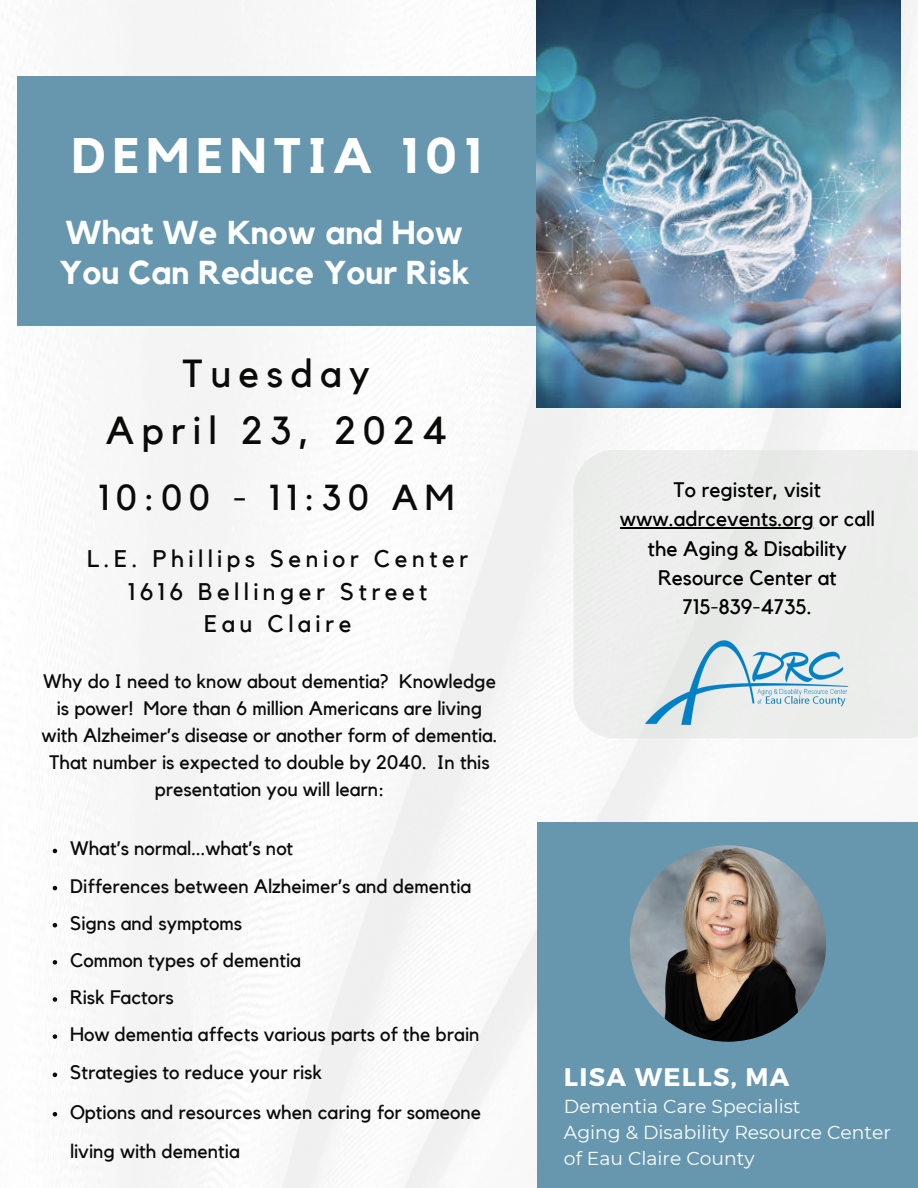
<style>
.page{position:relative;width:918px;height:1188px;background:#fff}
.page>*{position:absolute;margin:0;border:0;box-sizing:border-box;transform-origin:0 0}
.t1{font:700 49.8px "Kollektif";letter-spacing:.14em;color:#fff}
.t2{font:39px/57.3px "Kollektif";letter-spacing:.185em;color:#0a0a09;text-align:center}
.t3{font:36px "Kollektif";letter-spacing:.185em;color:#0a0a09}
.t4{font:700 33px/40.5px "Kollektif";color:#fff}
.t5{font:700 25.35px "Montserrat";letter-spacing:.055em;color:#fff}
.t6{font:24px/32.7px "Kollektif";letter-spacing:.185em;color:#0a0a09;text-align:center}
.t7{font:21px/29.2px "Kollektif";color:#000;text-align:center}
.t8{font:19.5px/27px "Kollektif";color:#0a0a09;text-align:center}
.t9{font:18.75px/25.8px "Montserrat";color:#fff}
</style>
<div class="page">
<img style="left:17px;top:0;width:901px;height:1188px">
<div style="left:18px;top:77px;width:599px;height:249px;background:#6697af"></div>
<img style="left:537px;top:0;width:363px;height:407px">
<div style="left:573px;top:450px;width:345px;height:288px;background:#ecedec"></div>
<div style="left:537px;top:823px;width:381px;height:365px;background:#6697af"></div>
<img style="left:630px;top:845px;width:196px;height:197px;border-radius:50%">
<img style="left:645px;top:639px;width:205px;height:88px">
<svg style="left:53px;top:849px;width:4px;height:4px"></svg>
<svg style="left:53px;top:886px;width:4px;height:4px"></svg>
<svg style="left:53px;top:923px;width:4px;height:4px"></svg>
<svg style="left:53px;top:960px;width:4px;height:5px"></svg>
<svg style="left:53px;top:997px;width:4px;height:5px"></svg>
<svg style="left:53px;top:1034px;width:4px;height:5px"></svg>
<svg style="left:53px;top:1073px;width:4px;height:4px"></svg>
<svg style="left:53px;top:1112px;width:4px;height:4px"></svg>
<hr style="left:620px;top:528px;width:194px;height:1px;background:#000">
<p class="t1" style="left:72px;top:133px;width:412px">DEMENTIA 101</p>
<p class="t4" style="left:60px;top:214px;width:411px">What We Know and How<br>You Can Reduce Your Risk</p>
<h2 class="t2" style="left:106px;top:346px;width:342px">Tuesday<br>April 23, 2024</h2>
<h3 class="t3" style="left:99px;top:481px;width:357px">10:00 - 11:30 AM</h3>
<p class="t6" style="left:87px;top:543px;width:383px">L.E. Phillips Senior Center<br>1616 Bellinger Street<br>Eau Claire</p>
<p class="t8" style="left:42px;top:668px;width:458px">Why do I need to know about dementia? Knowledge is power! More than 6 million Americans are living with Alzheimer’s disease or another form of dementia.<br>That number is expected to double by 2040. In this presentation you will learn:</p>
<p class="t8" style="left:70px;top:836px;width:225px">What’s normal...what’s not</p>
<p class="t8" style="left:70px;top:873px;width:403px">Differences between Alzheimer’s and dementia</p>
<p class="t8" style="left:70px;top:910px;width:174px">Signs and symptoms</p>
<p class="t8" style="left:70px;top:947px;width:232px">Common types of dementia</p>
<p class="t8" style="left:70px;top:984px;width:105px">Risk Factors</p>
<p class="t8" style="left:70px;top:1022px;width:411px">How dementia affects various parts of the brain</p>
<p class="t8" style="left:70px;top:1060px;width:254px">Strategies to reduce your risk</p>
<p class="t8" style="left:70px;top:1093px;width:413px;line-height:39.3px;text-align:left">Options and resources when caring for someone living with dementia</p>
<p class="t7" style="left:674px;top:476px;width:148px">To register, visit</p>
<p class="t7" style="left:620px;top:505px;width:257px">www.adrcevents.org or call the Aging &amp; Disability<br>Resource Center at<br>715-839-4735.</p>
<p class="t5" style="left:564px;top:1060px;width:227px">LISA WELLS, MA</p>
<p class="t9" style="left:564px;top:1094px;width:238px">Dementia Care Specialist</p>
<h5 class="t9" style="left:564px;top:1119px;width:329px">Aging &amp; Disability Resource Center of Eau Claire County</h5>
</div>
